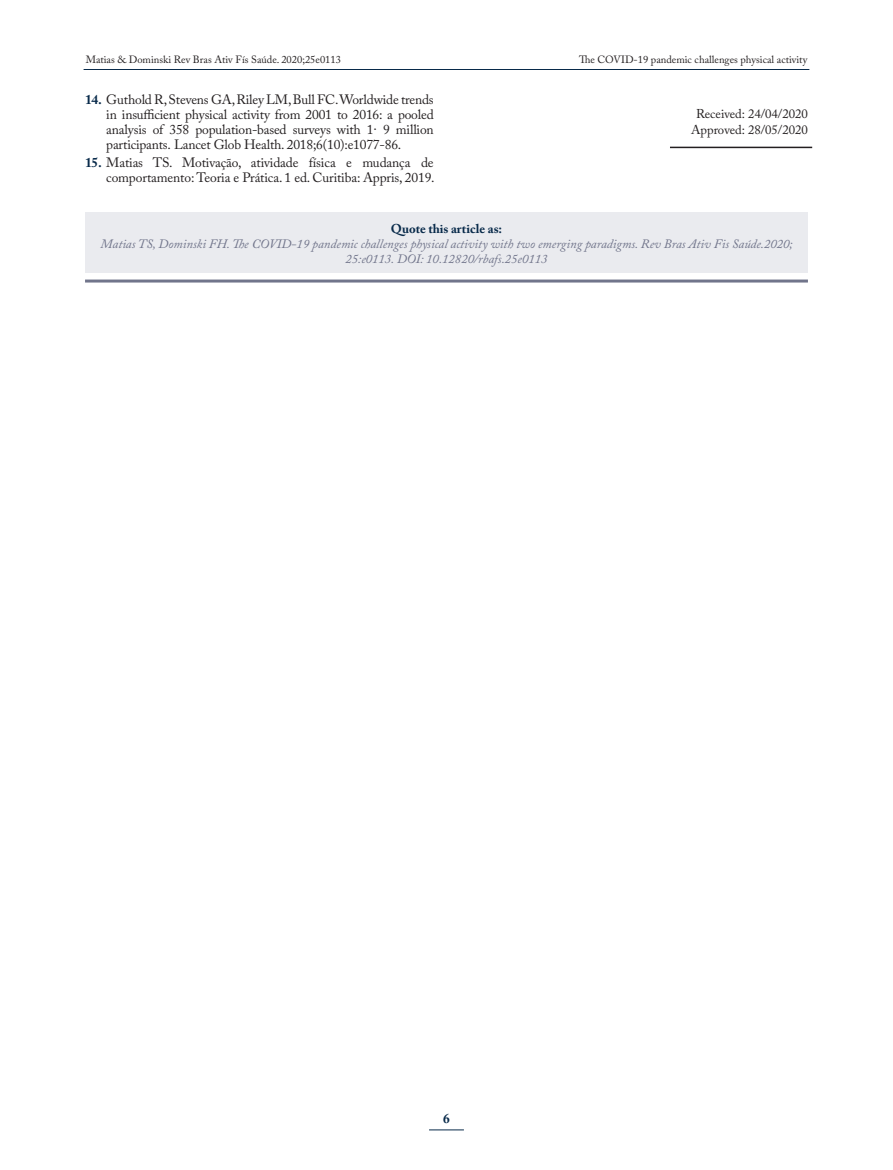
<style>
.page{position:relative;width:893px;height:1170px;background:#fff}
.page>*{position:absolute;margin:0;border:0;box-sizing:border-box;transform-origin:0 0}
.t1{font:13.5px/15px "Adobe Caslon Pro";letter-spacing:-.01em;color:#231f20;text-align:justify}
.t2{font:700 13.5px "Adobe Caslon Pro";color:#082a4a}
.t3{font:italic 12.75px/15px "Adobe Caslon Pro";color:#71758b;text-align:center}
.t4{font:12.75px/15.9px "Adobe Caslon Pro";color:#231f20;text-align:center}
.t5{font:700 12.75px "Adobe Caslon Pro";color:#082a4a}
.t6{font:10.5px "Adobe Caslon Pro";color:#231f20}
.s1{font-weight:700;color:#082a4a}
</style>
<div class="page">
<hr style="left:429px;top:1129px;width:35px;height:1px;background:#082a4a">
<hr style="left:84px;top:69px;width:725px;height:1px;background:#082a4a">
<div style="left:85px;top:212px;width:723px;height:61px;background:#eaebef"></div>
<hr style="left:85px;top:279px;width:723px;height:3px;background:#71758b">
<hr style="left:670px;top:147px;width:142px;height:1px;background:#231f20">
<p class="t6" style="left:86px;top:53px;width:257px">Matias &amp; Dominski Rev Bras Ativ Fís Saúde. 2020;25e0113</p>
<p class="t6" style="left:579px;top:53px;width:230px">The COVID-19 pandemic challenges physical activity</p>
<p class="t1" style="left:106px;top:91px;width:329px;text-indent:-21px"><span class="s1">14.</span> Guthold R, Stevens GA, Riley LM, Bull FC. Worldwide trends in insufficient physical activity from 2001 to 2016: a pooled analysis of 358 population-based surveys with 1· 9 million participants. Lancet Glob Health. 2018;6(10):e1077-86.</p>
<p class="t1" style="left:85px;top:154px;width:351px;text-align:right"><span class="s1">15.</span> Matias TS. Motivação, atividade física e mudança de comportamento: Teoria e Prática. 1 ed. Curitiba: Appris, 2019.</p>
<p class="t4" style="left:691px;top:106px;width:118px">Received: 24/04/2020<br>Approved: 28/05/2020</p>
<p class="t5" style="left:391px;top:221px;width:113px">Quote this article as:</p>
<p class="t3" style="left:101px;top:235px;width:694px">Matias TS, Dominski FH. The COVID-19 pandemic challenges physical activity with two emerging paradigms. Rev Bras Ativ Fis Saúde.2020;<br>25:e0113. DOI: 10.12820/rbafs.25e0113</p>
<p class="t2" style="left:443px;top:1110px;width:8px">6</p>
</div>
